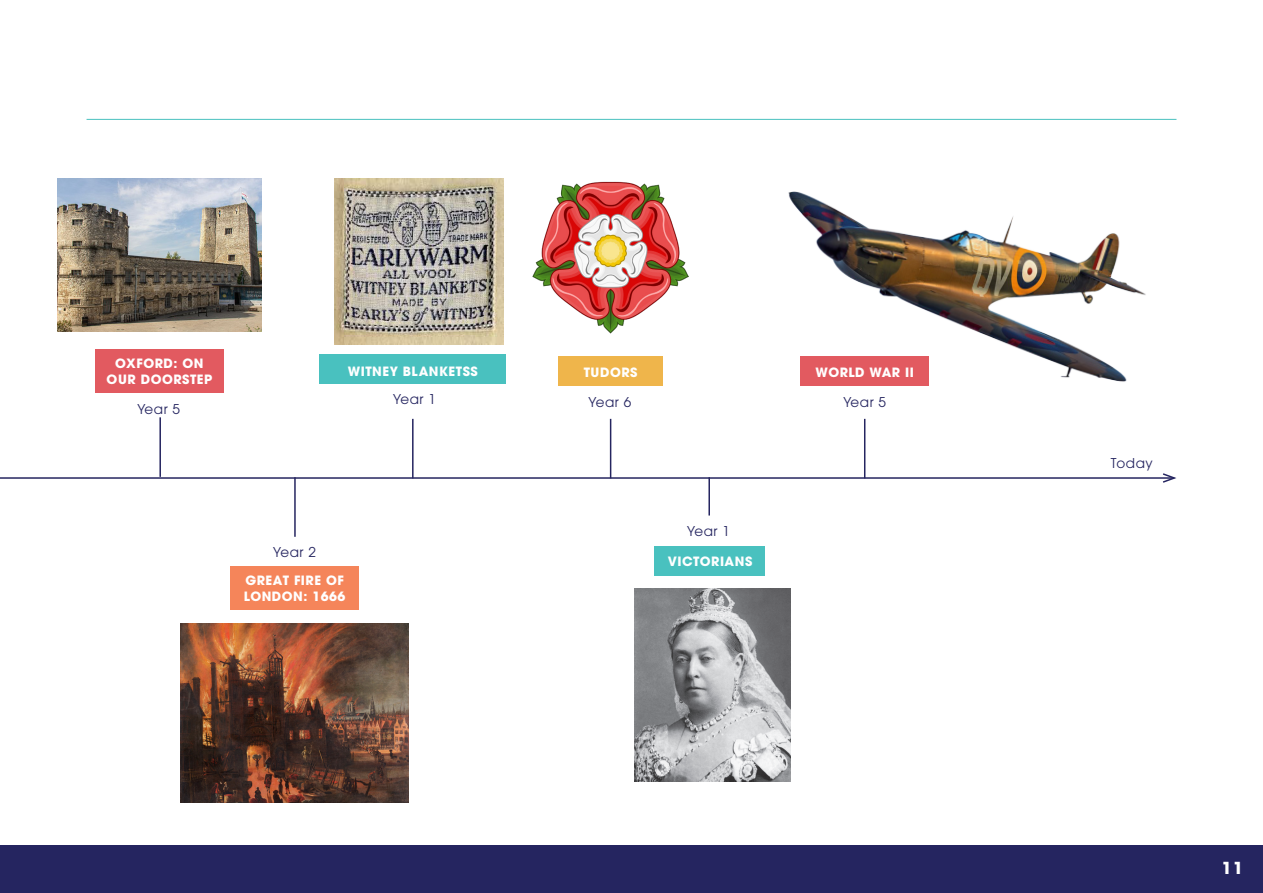
<style>
.page{position:relative;width:1263px;height:893px;background:#fff}
.page>*{position:absolute;margin:0;border:0;box-sizing:border-box;transform-origin:0 0}
.t1{font:700 16.5px "ITC Avant Garde Pro";color:#fff}
.t2{font:13.5px "ITC Avant Garde Pro";letter-spacing:.04em;color:#252560}
.t3{font:700 12.75px/16.5px "ITC Avant Garde Pro";letter-spacing:.04em;color:#fff;text-align:center}
</style>
<div class="page">
<div style="left:0;top:845px;width:1263px;height:48px;background:#252560"></div>
<hr style="left:87px;top:119px;width:1089px;height:1px;background:#49c1bf">
<hr style="left:0;top:477px;width:1174px;height:2px;background:#252560">
<svg style="left:1161px;top:473px;width:16px;height:10px"></svg>
<hr style="left:159px;top:417px;width:2px;height:60px;background:#252560">
<hr style="left:294px;top:477px;width:2px;height:60px;background:#252560">
<hr style="left:610px;top:419px;width:1px;height:59px;background:#252560">
<hr style="left:708px;top:477px;width:2px;height:38px;background:#252560">
<hr style="left:864px;top:419px;width:1px;height:59px;background:#252560">
<div style="left:559px;top:356px;width:104px;height:30px;background:#efb54b"></div>
<div style="left:231px;top:567px;width:128px;height:43px;background:#f5855a"></div>
<div style="left:95px;top:349px;width:129px;height:44px;background:#e25a60"></div>
<div style="left:655px;top:546px;width:110px;height:30px;background:#49c1bf"></div>
<img style="left:533px;top:181px;width:155px;height:153px">
<img style="left:57px;top:178px;width:205px;height:154px">
<img style="left:634px;top:588px;width:156px;height:194px">
<img style="left:180px;top:623px;width:228px;height:180px">
<img style="left:788px;top:191px;width:358px;height:195px">
<div style="left:319px;top:354px;width:187px;height:30px;background:#49c1bf"></div>
<hr style="left:412px;top:419px;width:2px;height:59px;background:#252560">
<img style="left:334px;top:179px;width:169px;height:165px">
<p class="t3" style="left:107px;top:354px;width:107px">OXFORD: ON<br>OUR DOORSTEP</p>
<p class="t2" style="left:137px;top:400px;width:44px">Year 5</p>
<p class="t3" style="left:348px;top:362px;width:132px">WITNEY BLANKETSS</p>
<p class="t2" style="left:393px;top:391px;width:44px">Year 1</p>
<p class="t2" style="left:273px;top:544px;width:44px">Year 2</p>
<p class="t3" style="left:244px;top:572px;width:103px;text-align:left">GREAT FIRE OF<br>LONDON: 1666</p>
<p class="t3" style="left:584px;top:364px;width:55px">TUDORS</p>
<p class="t3" style="left:815px;top:364px;width:100px">WORLD WAR II</p>
<p class="t2" style="left:588px;top:394px;width:44px">Year 6</p>
<p class="t2" style="left:687px;top:523px;width:44px">Year 1</p>
<p class="t3" style="left:668px;top:553px;width:86px">VICTORIANS</p>
<p class="t2" style="left:843px;top:394px;width:44px">Year 5</p>
<p class="t2" style="left:1111px;top:454px;width:43px">Today</p>
<p class="t1" style="left:1222px;top:857px;width:23px">11</p>
</div>
